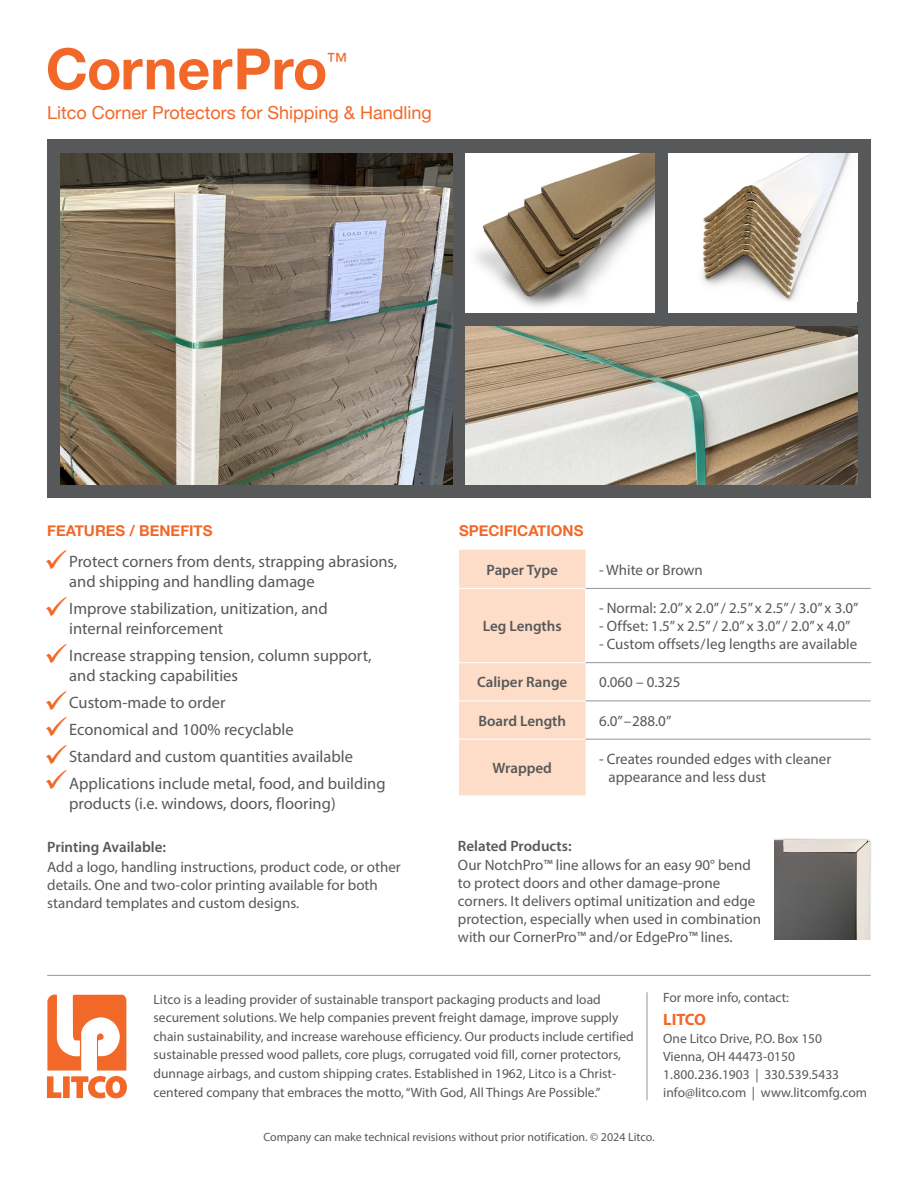
<style>
.page{position:relative;width:918px;height:1188px;background:#fff}
.page>*{position:absolute;margin:0;border:0;box-sizing:border-box;transform-origin:0 0}
.t1{font:700 57px "Helvetica Neue";color:#f26828}
.t2{font:21px "Helvetica Neue";color:#f26828}
.t3{font:18px "Helvetica Neue";color:#f26828}
.t4{font:16.5px/19.8px "Myriad Pro";color:#57585a}
.t5{font:700 16.5px "Myriad Pro";letter-spacing:-.015em;color:#f26828}
.t6{font:15px/18px "Myriad Pro";color:#57585a}
.t7{font:600 15px "Myriad Pro";color:#57585a}
.t8{font:700 15px "Helvetica Neue";color:#f26828}
.t9{font:13.5px/18.6px "Myriad Pro";color:#57585a}
.t10{font:12px "Myriad Pro";color:#57585a}
.s1{font-weight:600}
</style>
<div class="page">
<div style="left:459px;top:551px;width:127px;height:244px;background:#fdddc8"></div>
<hr style="left:586px;top:662px;width:285px;height:1px;background:#939598">
<hr style="left:586px;top:701px;width:285px;height:1px;background:#939598">
<hr style="left:459px;top:662px;width:127px;height:1px;background:#fff">
<hr style="left:459px;top:701px;width:127px;height:1px;background:#fff">
<hr style="left:459px;top:739px;width:127px;height:1px;background:#fff">
<hr style="left:586px;top:739px;width:285px;height:1px;background:#939598">
<hr style="left:459px;top:550px;width:127px;height:1px;background:#fdddc8">
<hr style="left:459px;top:588px;width:127px;height:1px;background:#fff">
<hr style="left:586px;top:588px;width:285px;height:1px;background:#939598">
<img style="left:774px;top:838px;width:97px;height:102px">
<div style="left:47px;top:140px;width:824px;height:358px;background:#57585a"></div>
<img style="left:466px;top:153px;width:189px;height:159px">
<div style="left:668px;top:153px;width:189px;height:159px;background:#fff"></div>
<img style="left:702px;top:153px;width:149px;height:148px">
<img style="left:466px;top:326px;width:391px;height:158px">
<img style="left:61px;top:153px;width:391px;height:331px">
<hr style="left:47px;top:975px;width:824px;height:1px;background:#939598">
<svg style="left:47px;top:995px;width:80px;height:103px"></svg>
<hr style="left:647px;top:992px;width:1px;height:108px;background:#939598">
<p class="t1" style="left:46px;top:24px;width:283px">CornerPro</p>
<p class="t2" style="left:326px;top:46px;width:22px">™</p>
<p class="t3" style="left:47px;top:99px;width:386px">Litco Corner Protectors for Shipping &amp; Handling</p>
<p class="t8" style="left:47px;top:519px;width:167px">FEATURES / BENEFITS</p>
<p class="t8" style="left:459px;top:519px;width:126px">SPECIFICATIONS</p>
<p class="t4" style="left:69px;top:552px;width:330px">Protect corners from dents, strapping abrasions, and shipping and handling damage</p>
<p class="t4" style="left:69px;top:598px;width:260px">Improve stabilization, unitization, and</p>
<p class="t4" style="left:69px;top:618px;width:156px">internal reinforcement</p>
<p class="t4" style="left:69px;top:645px;width:304px">Increase strapping tension, column support,</p>
<p class="t4" style="left:69px;top:665px;width:170px">and stacking capabilities</p>
<p class="t4" style="left:69px;top:692px;width:158px">Custom-made to order</p>
<p class="t4" style="left:69px;top:719px;width:226px">Economical and 100% recyclable</p>
<p class="t4" style="left:69px;top:746px;width:285px">Standard and custom quantities available</p>
<p class="t4" style="left:69px;top:773px;width:318px">Applications include metal, food, and building products (i.e. windows, doors, flooring)</p>
<p class="t7" style="left:487px;top:560px;width:73px">Paper Type</p>
<p class="t6" style="left:599px;top:561px;width:105px">- White or Brown</p>
<p class="t6" style="left:599px;top:599px;width:261px">- Normal: 2.0” x 2.0” / 2.5” x 2.5” / 3.0” x 3.0”</p>
<p class="t6" style="left:599px;top:617px;width:253px">- Offset: 1.5” x 2.5” / 2.0” x 3.0” / 2.0” x 4.0”</p>
<p class="t6" style="left:599px;top:635px;width:260px">- Custom offsets/leg lengths are available</p>
<p class="t7" style="left:483px;top:617px;width:80px">Leg Lengths</p>
<p class="t7" style="left:477px;top:673px;width:92px">Caliper Range</p>
<p class="t6" style="left:599px;top:673px;width:83px">0.060 – 0.325</p>
<p class="t7" style="left:478px;top:711px;width:89px">Board Length</p>
<p class="t6" style="left:599px;top:711px;width:74px">6.0”–288.0”</p>
<p class="t7" style="left:492px;top:758px;width:61px">Wrapped</p>
<p class="t6" style="left:609px;top:750px;width:224px;text-indent:-10px">- Creates rounded edges with cleaner appearance and less dust</p>
<p class="t6" style="left:47px;top:837px;width:355px;line-height:19.5px"><span class="s1">Printing Available:<br></span>Add a logo, handling instructions, product code, or other</p>
<p class="t6" style="left:47px;top:875px;width:332px">details. One and two-color printing available for both standard templates and custom designs.</p>
<p class="t6" style="left:458px;top:836px;width:294px;line-height:19.5px"><span class="s1">Related Products:<br></span>Our NotchPro™ line allows for an easy 90° bend</p>
<p class="t6" style="left:458px;top:874px;width:305px">to protect doors and other damage-prone corners. It delivers optimal unitization and edge protection, especially when used in combination with our CornerPro™ and/or EdgePro™ lines.</p>
<p class="t9" style="left:154px;top:990px;width:482px">Litco is a leading provider of sustainable transport packaging products and load securement solutions. We help companies prevent freight damage, improve supply chain sustainability, and increase warehouse efficiency. Our products include certified sustainable pressed wood pallets, core plugs, corrugated void fill, corner protectors, dunnage airbags, and custom shipping crates. Established in 1962, Litco is a Christ&shy;centered company that embraces the motto, “With God, All Things Are Possible.”</p>
<p class="t9" style="left:663px;top:988px;width:127px">For more info, contact:</p>
<p class="t5" style="left:663px;top:1009px;width:44px">LITCO</p>
<p class="t9" style="left:663px;top:1029px;width:160px">One Litco Drive, P.O. Box 150</p>
<p class="t9" style="left:663px;top:1047px;width:133px">Vienna, OH 44473-0150</p>
<p class="t9" style="left:663px;top:1065px;width:177px">1.800.236.1903 | 330.539.5433</p>
<p class="t9" style="left:663px;top:1083px;width:205px">info@litco.com | www.litcomfg.com</p>
<p class="t10" style="left:263px;top:1129px;width:393px">Company can make technical revisions without prior notification. © 2024 Litco.</p>
</div>
